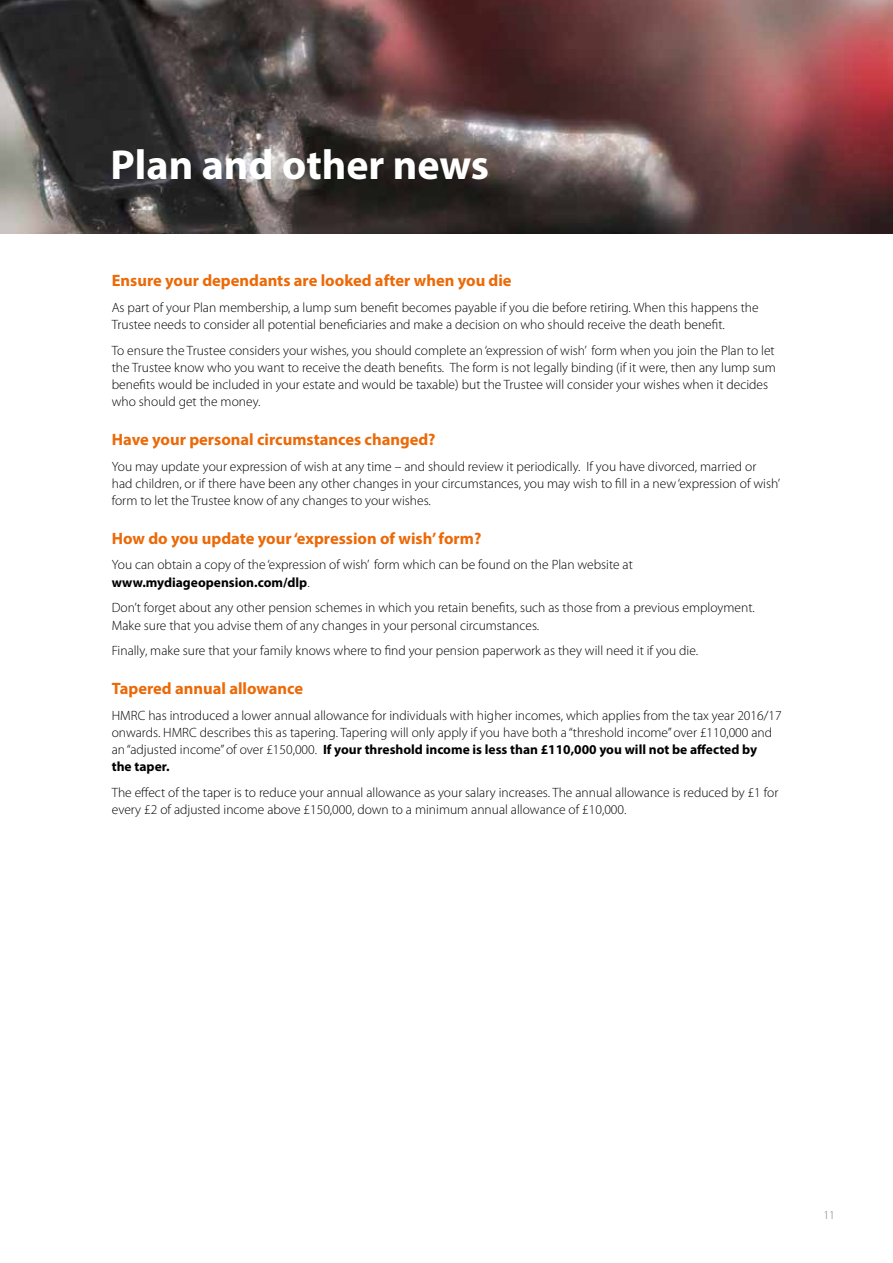
<style>
.page{position:relative;width:893px;height:1263px;background:#fff}
.page>*{position:absolute;margin:0;border:0;box-sizing:border-box;transform-origin:0 0}
.t1{font:700 42px "Myriad Pro";color:#fff}
.t2{font:700 16.5px "Myriad Pro";color:#ec6907}
.t3{font:300 13.5px/17.2px "Myriad Pro";color:#000}
.t4{font:300 12px "Myriad Pro";color:#85796f}
.s1{font-weight:700}
</style>
<div class="page">
<img style="left:0;top:0;width:893px;height:234px">
<h1 class="t1" style="left:111px;top:138px;width:380px">Plan and other news</h1>
<p class="t2" style="left:112px;top:269px;width:401px">Ensure your dependants are looked after when you die</p>
<p class="t3" style="left:112px;top:299px;width:648px">As part of your Plan membership, a lump sum benefit becomes payable if you die before retiring. When this happens the<br>Trustee needs to consider all potential beneficiaries and make a decision on who should receive the death benefit.</p>
<p class="t3" style="left:112px;top:342px;width:666px">To ensure the Trustee considers your wishes, you should complete an ‘expression of wish’ form when you join the Plan to let the Trustee know who you want to receive the death benefits. The form is not legally binding (if it were, then any lump sum benefits would be included in your estate and would be taxable) but the Trustee will consider your wishes when it decides who should get the money.</p>
<p class="t2" style="left:112px;top:428px;width:325px">Have your personal circumstances changed?</p>
<p class="t3" style="left:112px;top:458px;width:670px">You may update your expression of wish at any time – and should review it periodically. If you have divorced, married or had children, or if there have been any other changes in your circumstances, you may wish to fill in a new ‘expression of wish’ form to let the Trustee know of any changes to your wishes.</p>
<p class="t2" style="left:112px;top:527px;width:371px">How do you update your ‘expression of wish’ form?</p>
<p class="t3" style="left:112px;top:556px;width:523px">You can obtain a copy of the ‘expression of wish’ form which can be found on the Plan website at <span class="s1">www.mydiageopension.com/dlp</span>.</p>
<p class="t3" style="left:112px;top:599px;width:645px">Don’t forget about any other pension schemes in which you retain benefits, such as those from a previous employment.<br>Make sure that you advise them of any changes in your personal circumstances.</p>
<p class="t3" style="left:112px;top:642px;width:588px">Finally, make sure that your family knows where to find your pension paperwork as they will need it if you die.</p>
<p class="t2" style="left:112px;top:678px;width:193px">Tapered annual allowance</p>
<p class="t3" style="left:112px;top:707px;width:671px">HMRC has introduced a lower annual allowance for individuals with higher incomes, which applies from the tax year 2016/17 onwards. HMRC describes this as tapering. Tapering will only apply if you have both a “threshold income” over £110,000 and an “adjusted income” of over £150,000. <span class="s1">If your threshold income is less than £110,000 you will not be affected by<br>the taper.</span></p>
<p class="t3" style="left:112px;top:784px;width:668px">The effect of the taper is to reduce your annual allowance as your salary increases. The annual allowance is reduced by £1 for every £2 of adjusted income above £150,000, down to a minimum annual allowance of £10,000.</p>
<p class="t4" style="left:823px;top:1208px;width:13px">11</p>
</div>
